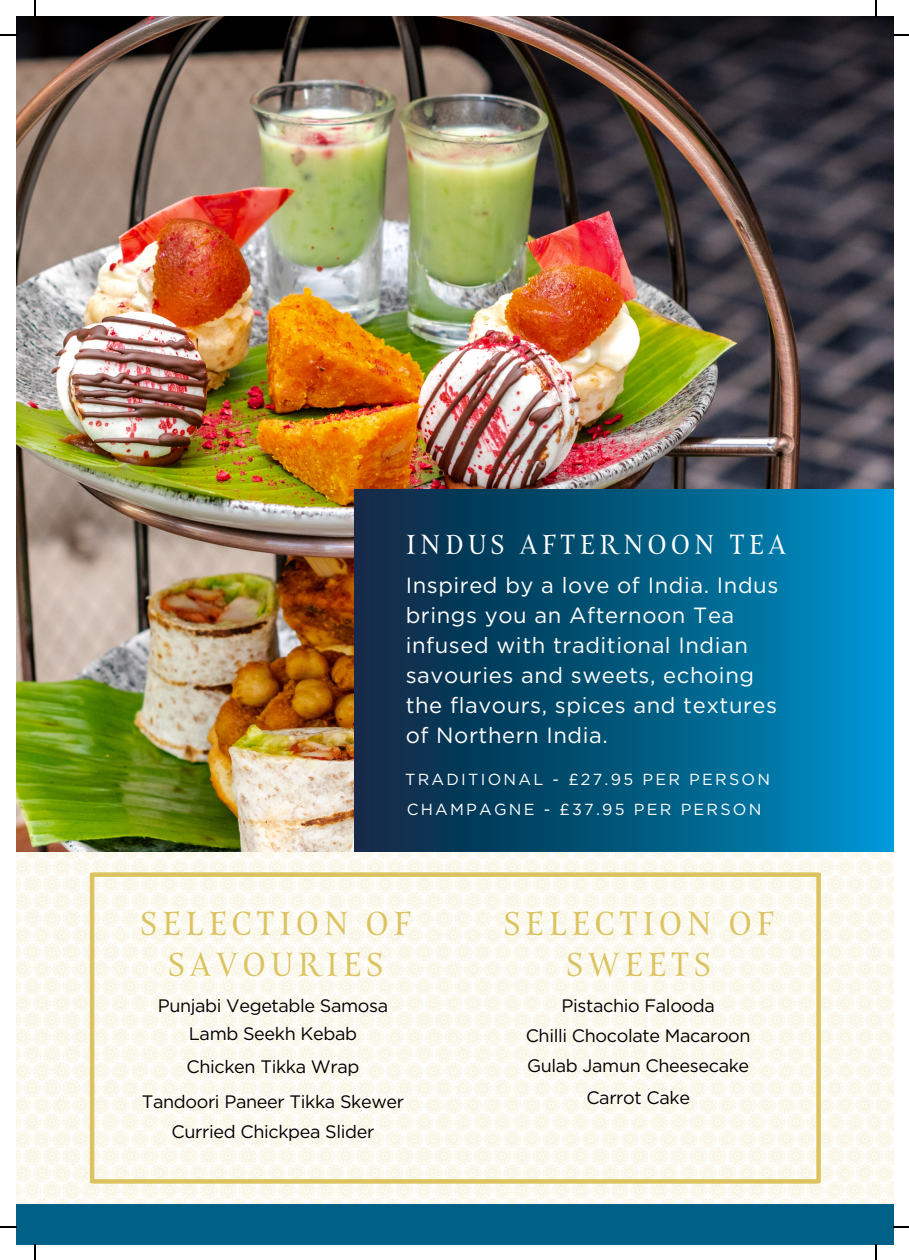
<style>
.page{position:relative;width:909px;height:1260px;background:#fff}
.page>*{position:absolute;margin:0;border:0;box-sizing:border-box;transform-origin:0 0}
.t1{font:34px/40.4px "Belda Nor Reg";letter-spacing:.12em;color:#dcc35f;text-align:center}
.t2{font:28px "Belda Nor Reg";letter-spacing:.135em;color:#fff}
.t3{font:22px/30px "Gotham";letter-spacing:.025em;color:#fff}
.t4{font:18px/30.8px "Gotham";letter-spacing:-.02em;color:#000;text-align:center}
.t5{font:16px "Gotham";letter-spacing:.14em;color:#fff}
</style>
<div class="page">
<img style="left:16px;top:851px;width:876px;height:352px">
<img style="left:16px;top:16px;width:876px;height:835px">
<svg style="left:92px;top:872px;width:726px;height:4px;background:#dec86c"></svg>
<hr style="left:90px;top:874px;width:4px;height:306px;background:#dcc35f">
<svg style="left:815px;top:874px;width:5px;height:306px;background:#e4d185"></svg>
<svg style="left:94px;top:1178px;width:722px;height:5px;background:#e3cf7f"></svg>
<div style="left:16px;top:1203px;width:876px;height:41px;background:#016087"></div>
<img style="left:354px;top:490px;width:538px;height:361px">
<svg style="left:34px;top:0;width:2px;height:16px"></svg>
<svg style="left:0;top:34px;width:16px;height:2px"></svg>
<svg style="left:875px;top:0;width:1px;height:16px"></svg>
<svg style="left:892px;top:34px;width:16px;height:2px"></svg>
<svg style="left:34px;top:1244px;width:2px;height:15px"></svg>
<svg style="left:0;top:1226px;width:16px;height:1px"></svg>
<svg style="left:874px;top:1244px;width:2px;height:15px"></svg>
<svg style="left:892px;top:1226px;width:16px;height:1px"></svg>
<h2 class="t2" style="left:405px;top:526px;width:382px">INDUS AFTERNOON TEA</h2>
<p class="t3" style="left:405px;top:570px;width:374px">Inspired by a love of India. Indus brings you an Afternoon Tea infused with traditional Indian savouries and sweets, echoing the flavours, spices and textures of Northern India.</p>
<p class="t5" style="left:405px;top:770px;width:366px">TRADITIONAL - £27.95 PER PERSON</p>
<p class="t5" style="left:406px;top:800px;width:356px">CHAMPAGNE - £37.95 PER PERSON</p>
<h1 class="t1" style="left:140px;top:902px;width:272px">SELECTION OF<br>SAVOURIES</h1>
<h1 class="t1" style="left:503px;top:902px;width:272px">SELECTION OF<br>SWEETS</h1>
<p class="t4" style="left:158px;top:991px;width:232px;line-height:27.6px">Punjabi Vegetable Samosa<br>Lamb Seekh Kebab</p>
<p class="t4" style="left:142px;top:1049px;width:264px;line-height:34.6px">Chicken Tikka Wrap<br>Tandoori Paneer Tikka Skewer</p>
<p class="t4" style="left:171px;top:1115px;width:204px">Curried Chickpea Slider</p>
<p class="t4" style="left:525px;top:989px;width:226px">Pistachio Falooda<br>Chilli Chocolate Macaroon<br>Gulab Jamun Cheesecake<br>Carrot Cake</p>
</div>
